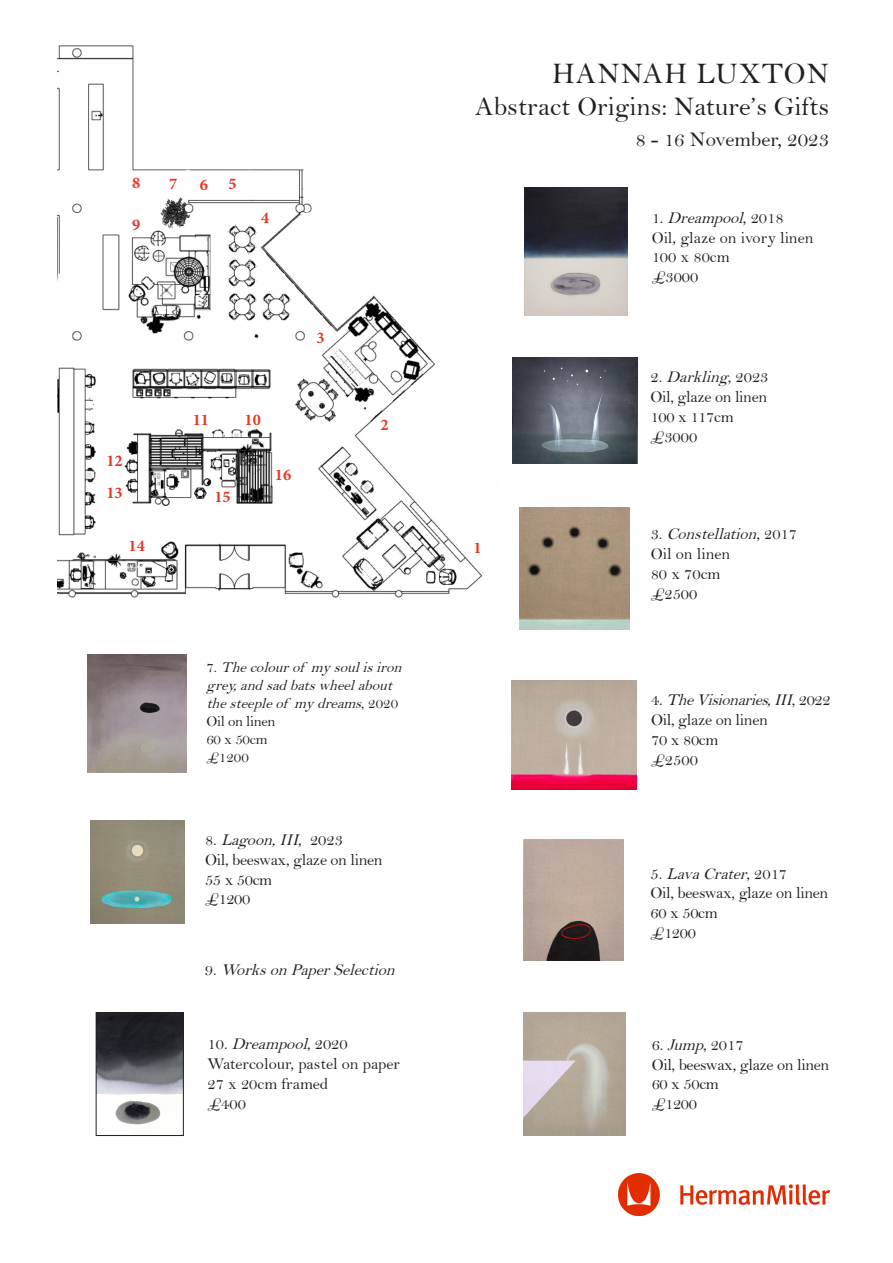
<style>
.page{position:relative;width:893px;height:1263px;background:#fff}
.page>*{position:absolute;margin:0;border:0;box-sizing:border-box;transform-origin:0 0}
.t1{font:30px "Bell";letter-spacing:.03em;color:#231f20}
.t2{font:27px "Bell";color:#231f20}
.t3{font:21px "Bell";color:#231f20}
.t4{font:16.5px/19.8px "Bell";letter-spacing:-.02em;color:#231f20}
.t5{font:italic 16.5px "Bell";color:#231f20}
.t6{font:16.5px "Bell";color:#231f20}
.t7{font:700 16.35px "Minion Pro";color:#e93624}
.t8{font:italic 15px/18px "Bell";color:#231f20}
.t9{font:15px "Bell";letter-spacing:-.02em;color:#231f20}
.s1{font-style:normal}
.s2{font-style:italic}
</style>
<div class="page">
<img style="left:619px;top:1174px;width:210px;height:41px">
<img style="left:524px;top:187px;width:103px;height:128px">
<img style="left:512px;top:357px;width:125px;height:107px">
<img style="left:520px;top:507px;width:109px;height:123px">
<img style="left:511px;top:680px;width:125px;height:109px">
<img style="left:523px;top:1013px;width:102px;height:122px">
<img style="left:523px;top:839px;width:101px;height:121px">
<img style="left:87px;top:654px;width:99px;height:119px">
<img style="left:58px;top:45px;width:424px;height:553px">
<img style="left:90px;top:820px;width:94px;height:104px">
<img style="left:98px;top:1014px;width:84px;height:120px">
<div style="left:96px;top:1012px;width:88px;height:124px;border:1px solid #231f20"></div>
<p class="t7" style="left:132px;top:171px;width:10px">8</p>
<p class="t7" style="left:169px;top:173px;width:10px">7</p>
<p class="t7" style="left:200px;top:173px;width:10px">6</p>
<p class="t7" style="left:229px;top:172px;width:10px">5</p>
<p class="t7" style="left:132px;top:213px;width:10px">9</p>
<p class="t7" style="left:261px;top:206px;width:10px">4</p>
<p class="t7" style="left:106px;top:449px;width:18px">12</p>
<p class="t7" style="left:106px;top:481px;width:18px">13</p>
<p class="t7" style="left:129px;top:534px;width:18px">14</p>
<p class="t7" style="left:317px;top:326px;width:10px">3</p>
<p class="t7" style="left:193px;top:408px;width:18px">11</p>
<p class="t7" style="left:244px;top:408px;width:18px">10</p>
<p class="t7" style="left:214px;top:486px;width:18px">15</p>
<p class="t7" style="left:275px;top:464px;width:18px">16</p>
<p class="t7" style="left:381px;top:413px;width:10px">2</p>
<p class="t8" style="left:206px;top:658px;width:201px"><span class="s1">7 .</span> Thecolourof my soulisiron grey,andsadbatswheelabout thesteepleof my dreams<span class="s1">, 2 0 2 0</span></p>
<p class="t9" style="left:206px;top:712px;width:71px">Oil on linen</p>
<p class="t9" style="left:206px;top:730px;width:63px">60 x 50cm</p>
<p class="t9" style="left:206px;top:748px;width:44px">£1200</p>
<p class="t5" style="left:205px;top:830px;width:139px"><span class="s1">8 .</span> Lagoon,III<span class="s1">, 2 0 2 3</span></p>
<p class="t4" style="left:205px;top:850px;width:179px">Oil, beeswax, glaze on linen<br>55 x 50cm</p>
<p class="t4" style="left:205px;top:889px;width:47px">£1200</p>
<p class="t5" style="left:205px;top:960px;width:196px"><span class="s1">9 .</span> WorksonPaperSelection</p>
<p class="t5" style="left:208px;top:1034px;width:142px"><span class="s1">1 0 .</span> Dreampool<span class="s1">, 2 0 2 0</span></p>
<p class="t6" style="left:208px;top:1054px;width:194px">Watercolour, pastel on paper</p>
<p class="t6" style="left:208px;top:1074px;width:122px">27 x 20cm framed</p>
<p class="t4" style="left:208px;top:1093px;width:40px">£400</p>
<p class="t1" style="left:552px;top:56px;width:279px">HANNAH LUXTON</p>
<p class="t2" style="left:475px;top:90px;width:356px">Abstract Origins: Nature’s Gifts</p>
<p class="t3" style="left:635px;top:127px;width:195px">8 - 16 November, 2023</p>
<p class="t5" style="left:652px;top:208px;width:134px"><span class="s1">1 .</span> Dreampool<span class="s1">, 2 0 1 8</span></p>
<p class="t6" style="left:652px;top:228px;width:163px">Oil, glaze on ivory linen</p>
<p class="t4" style="left:652px;top:247px;width:80px">100 x 80cm</p>
<p class="t4" style="left:652px;top:267px;width:48px">£3000</p>
<p class="t7" style="left:474px;top:536px;width:10px">1</p>
<p class="t5" style="left:651px;top:367px;width:119px"><span class="s1">2 .</span> Darkling<span class="s1">, 2 0 2 3</span></p>
<p class="t4" style="left:651px;top:387px;width:118px">Oil, glaze on linen</p>
<p class="t4" style="left:651px;top:407px;width:84px">100 x 117cm</p>
<p class="t4" style="left:651px;top:427px;width:48px">£3000</p>
<p class="t5" style="left:651px;top:524px;width:148px"><span class="s1">3 .</span> Constellation<span class="s1">, 2 0 1 7</span></p>
<p class="t6" style="left:651px;top:544px;width:81px">Oil on linen</p>
<p class="t4" style="left:651px;top:564px;width:71px">80 x 70cm</p>
<p class="t4" style="left:651px;top:583px;width:48px">£2500</p>
<p class="t5" style="left:651px;top:690px;width:181px"><span class="s1">4 .</span> TheVisionaries,III<span class="s1">, 2 0 2 2</span></p>
<p class="t4" style="left:651px;top:710px;width:118px">Oil, glaze on linen</p>
<p class="t4" style="left:651px;top:729px;width:69px">70 x 80cm</p>
<p class="t4" style="left:651px;top:749px;width:48px">£2500</p>
<p class="t5" style="left:651px;top:863px;width:138px"><span class="s1">5 .</span> LavaCrater<span class="s1">, 2 0 1 7</span></p>
<p class="t4" style="left:651px;top:883px;width:179px">Oil, beeswax, glaze on linen<br>60 x 50cm</p>
<p class="t4" style="left:651px;top:923px;width:47px">£1200</p>
<p class="t4" style="left:652px;top:1034px;width:94px">6. <span class="s2">Jump</span>, 2017</p>
<p class="t4" style="left:652px;top:1054px;width:179px">Oil, beeswax, glaze on linen<br>60 x 50cm</p>
<p class="t4" style="left:652px;top:1094px;width:47px">£1200</p>
</div>
